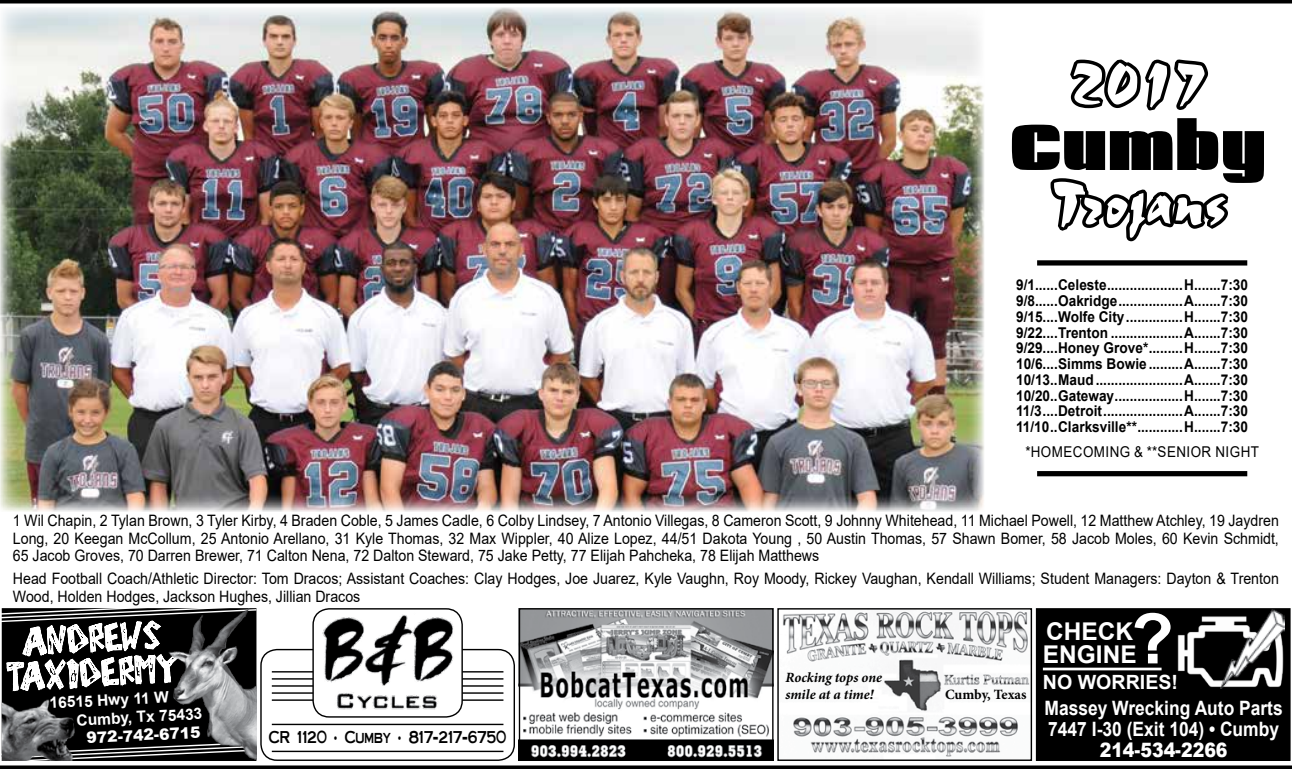
<style>
.page{position:relative;width:1292px;height:769px;background:#fff}
.page>*{position:absolute;margin:0;border:0;box-sizing:border-box;transform-origin:0 0}
.t1{font:700 70px "Arial";color:#fff}
.t2{font:64.75px/119.5px "Staccato 555 BT Regular A";color:#fff;scale:1.05 1}
.t3{font:64.75px "Heavy Heavy Fat";color:#000;scale:1.05 1}
.t4{font:700 24.5px/23.1px "Arial";color:#fff}
.t5{font:700 19.78px/21.2px "Arial";color:#fff;scale:.88 1}
.t6{font:900 19.78px "Arial";color:#fff;scale:.88 1}
.t7{font:700 19.6px "Arial";color:#fff}
.t8{font:16.97px "Cornerstone";color:#000;scale:.76 1}
.t9{font:15.75px/17.5px "Arial";color:#000;text-align:justify;scale:.9 1}
.t10{font:700 15.58px/18.7px "Arial";color:#fff}
.t11{font:900 15.58px "Arial";color:#fff}
.t12{font:700 14.88px/15.8px "Arial";color:#000;text-align:justify;scale:.92 1}
.t13{font:14.88px "Arial";letter-spacing:.035em;color:#000;scale:.9 1}
.t14{font:italic 700 14.17px/17px "Minion Pro";letter-spacing:-.005em;color:#000}
.t15{font:700 14.17px "Minion Pro";letter-spacing:-.005em;color:#000}
</style>
<div class="page">
<img style="left:0;top:0;width:1291px;height:769px">
<h2 class="t2" style="left:1052px;top:21px;width:169px">2017<br>Trojans</h2>
<h2 class="t3" style="left:1011px;top:117px;width:246px">Cumby</h2>
<p class="t12" style="left:1015px;top:277px;width:254px">9/1......Celeste....................H.......7:30<br>9/8......Oakridge.................A.......7:30<br>9/15....Wolfe City...............H.......7:30<br>9/22....Trenton ...................A.......7:30<br>9/29....Honey Grove*.........H.......7:30<br>10/6....Simms Bowie .........A.......7:30<br>10/13..Maud.......................A.......7:30<br>10/20..Gateway..................H.......7:30<br>11/3....Detroit.....................A.......7:30<br>11/10..Clarksville**............H.......7:30</p>
<p class="t13" style="left:1025px;top:441px;width:42px">*Homec</p>
<p class="t13" style="left:1082px;top:441px;width:175px">oming &amp; **Sen ior Night</p>
<p class="t9" style="left:13px;top:512px;width:1407px">1 Wil Chapin, 2 Tylan Brown, 3 Tyler Kirby, 4 Braden Coble, 5 James Cadle, 6 Colby Lindsey, 7 Antonio Villegas, 8 Cameron Scott, 9 Johnny Whitehead, 11 Michael Powell, 12 Matthew Atchley, 19 Jaydren Long, 20 Keegan McCollum, 25 Antonio Arellano, 31 Kyle Thomas, 32 Max Wippler, 40 Alize Lopez, 44/51 Dakota Young , 50 Austin Thomas, 57 Shawn Bomer, 58 Jacob Moles, 60 Kevin Schmidt, 65 Jacob Groves, 70 Darren Brewer, 71 Calton Nena, 72 Dalton Steward, 75 Jake Petty, 77 Elijah Pahcheka, 78 Elijah Matthews</p>
<p class="t9" style="left:13px;top:569px;width:1407px">Head Football Coach/Athletic Director: Tom Dracos; Assistant Coaches: Clay Hodges, Joe Juarez, Kyle Vaughn, Roy Moody, Rickey Vaughan, Kendall Williams; Student Managers: Dayton &amp; Trenton<br>Wood, Holden Hodges, Jackson Hughes, Jillian Dracos</p>
<p class="t10" style="left:75px;top:692px;width:127px;text-indent:-26px;rotate:-3deg">16515 Hwy 11 W<br>Cumby, Tx 75433</p>
<p class="t11" style="left:86px;top:726px;width:116px;rotate:-3deg">972-742-6715</p>
<p class="t8" style="left:269px;top:727px;width:314px">CR 1120 • Cumby • 817-217-6750</p>
<p class="t14" style="left:785px;top:668px;width:98px">Rocking tops one smile at a time!</p>
<p class="t15" style="left:944px;top:684px;width:83px">Cumby, Texas</p>
<h3 class="t4" style="left:1042px;top:620px;width:95px">CHECK<br>ENGINE</h3>
<h1 class="t1" style="left:1130px;top:589px;width:44px">?</h1>
<p class="t7" style="left:1042px;top:668px;width:137px">NO WORRIES!</p>
<p class="t5" style="left:1044px;top:697px;width:272px">Massey Wrecking Auto Parts<br>7447 I-30 (Exit 104) • Cumby</p>
<p class="t6" style="left:1099px;top:735px;width:147px">214-534-2266</p>
</div>
